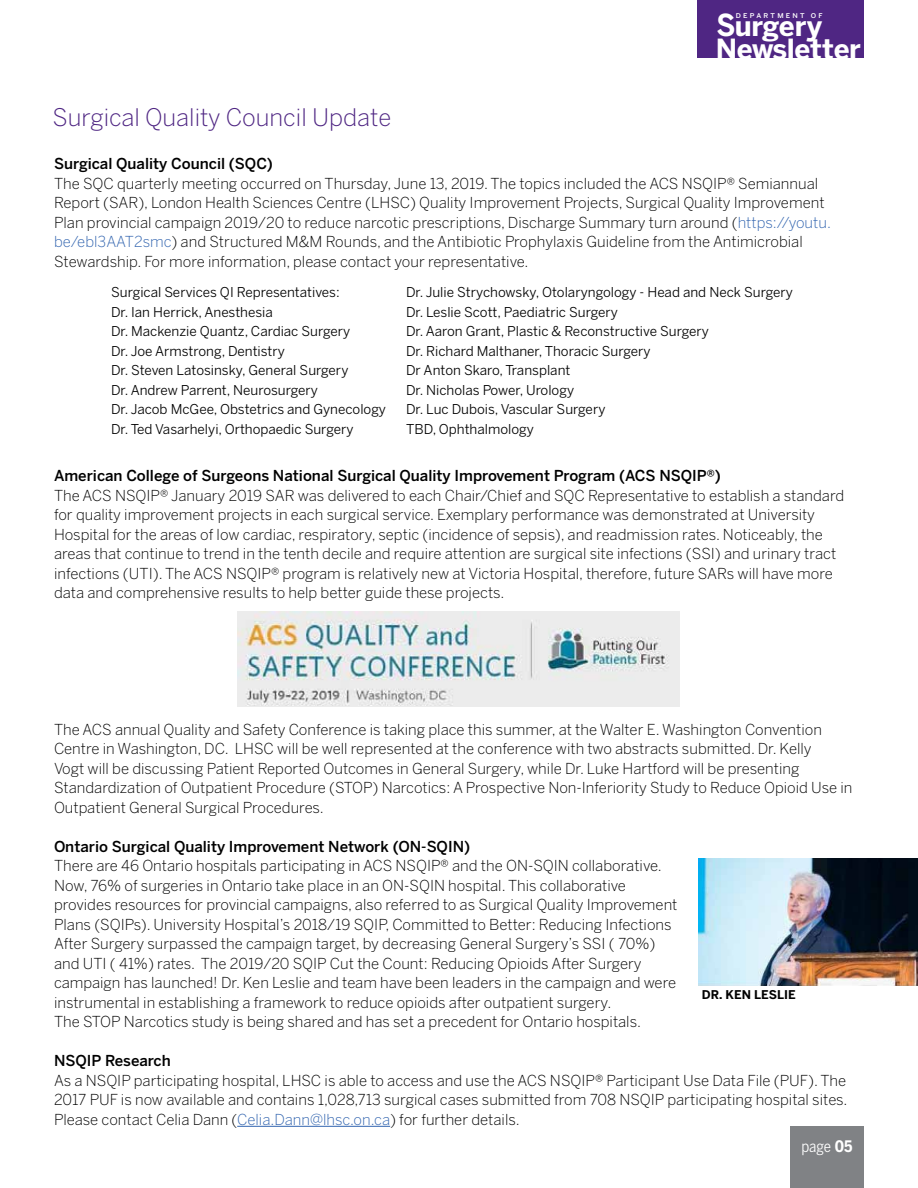
<style>
.page{position:relative;width:918px;height:1188px;background:#fff}
.page>*{position:absolute;margin:0;border:0;box-sizing:border-box;transform-origin:0 0}
.t1{font:700 27.6px "Benton Sans";letter-spacing:-.02em;color:#fff}
.t2{font:300 24px "Benton Sans";color:#4f2683}
.t3{font:15.75px "Benton Sans Cond";color:#fff}
.t4{font:300 15px/19.5px "Benton Sans";color:#000}
.t5{font:500 15px "Benton Sans";color:#000}
.t6{font:13.5px/19.5px "Benton Sans";color:#000}
.t7{font:700 12px "Benton Sans";color:#000}
.t8{font:500 6.45px "Benton Sans";letter-spacing:.32em;color:#fff;scale:1.09 1}
.s1{font-size:30px}
.s2{color:#3164af}
.s3{font-weight:700}
</style>
<div class="page">
<div style="left:698px;top:0;width:166px;height:58px;background:#4f2683"></div>
<img style="left:699px;top:858px;width:219px;height:128px">
<div style="left:790px;top:1126px;width:74px;height:62px;background:#808285"></div>
<hr style="left:237px;top:1126px;width:153px;height:1px;background:#3164af">
<img style="left:238px;top:611px;width:442px;height:96px">
<p class="t8" style="left:736px;top:12px;width:81px">Department of</p>
<h1 class="t1" style="left:716px;top:10px;width:107px"><span class="s1">S</span>urgery</h1>
<h1 class="t1" style="left:716px;top:32px;width:146px">Newsletter</h1>
<h2 class="t2" style="left:52px;top:103px;width:340px">Surgical Quality Council Update</h2>
<p class="t5" style="left:54px;top:155px;width:220px">Surgical Quality Council (SQC)</p>
<p class="t4" style="left:54px;top:173px;width:778px">The SQC quarterly meeting occurred on Thursday, June 13, 2019. The topics included the ACS NSQIP® Semiannual Report (SAR), London Health Sciences Centre (LHSC) Quality Improvement Projects, Surgical Quality Improvement Plan provincial campaign 2019/20 to reduce narcotic prescriptions, Discharge Summary turn around (<span class="s2">https://youtu. be/ebl3AAT2smc</span>) and Structured M&amp;M Rounds, and the Antibiotic Prophylaxis Guideline from the Antimicrobial Stewardship. For more information, please contact your representative.</p>
<p class="t6" style="left:111px;top:282px;width:276px">Surgical Services QI Representatives:<br>Dr. Ian Herrick, Anesthesia<br>Dr. Mackenzie Quantz, Cardiac Surgery<br>Dr. Joe Armstrong, Dentistry<br>Dr. Steven Latosinsky, General Surgery<br>Dr. Andrew Parrent, Neurosurgery<br>Dr. Jacob McGee, Obstetrics and Gynecology Dr. Ted Vasarhelyi, Orthopaedic Surgery</p>
<p class="t6" style="left:406px;top:282px;width:388px">Dr. Julie Strychowsky, Otolaryngology - Head and Neck Surgery Dr. Leslie Scott, Paediatric Surgery<br>Dr. Aaron Grant, Plastic &amp; Reconstructive Surgery<br>Dr. Richard Malthaner, Thoracic Surgery<br>Dr Anton Skaro, Transplant<br>Dr. Nicholas Power, Urology<br>Dr. Luc Dubois, Vascular Surgery<br>TBD, Ophthalmology</p>
<p class="t5" style="left:54px;top:467px;width:668px">American College of Surgeons National Surgical Quality Improvement Program (ACS NSQIP®)</p>
<p class="t4" style="left:54px;top:485px;width:792px">The ACS NSQIP® January 2019 SAR was delivered to each Chair/Chief and SQC Representative to establish a standard for quality improvement projects in each surgical service. Exemplary performance was demonstrated at University Hospital for the areas of low cardiac, respiratory, septic (incidence of sepsis), and readmission rates. Noticeably, the areas that continue to trend in the tenth decile and require attention are surgical site infections (SSI) and urinary tract infections (UTI). The ACS NSQIP® program is relatively new at Victoria Hospital, therefore, future SARs will have more data and comprehensive results to help better guide these projects.</p>
<p class="t4" style="left:54px;top:719px;width:800px">The ACS annual Quality and Safety Conference is taking place this summer, at the Walter E. Washington Convention Centre in Washington, DC. LHSC will be well represented at the conference with two abstracts submitted. Dr. Kelly<br>Vogt will be discussing Patient Reported Outcomes in General Surgery, while Dr. Luke Hartford will be presenting Standardization of Outpatient Procedure (STOP) Narcotics: A Prospective Non-Inferiority Study to Reduce Opioid Use in Outpatient General Surgical Procedures.</p>
<p class="t5" style="left:54px;top:837px;width:418px">Ontario Surgical Quality Improvement Network (ON-SQIN)</p>
<p class="t4" style="left:54px;top:856px;width:625px">There are 46 Ontario hospitals participating in ACS NSQIP® and the ON-SQIN collaborative.<br>Now, 76% of surgeries in Ontario take place in an ON-SQIN hospital. This collaborative provides resources for provincial campaigns, also referred to as Surgical Quality Improvement Plans (SQIPs). University Hospital’s 2018/19 SQIP, Committed to Better: Reducing Infections After Surgery surpassed the campaign target, by decreasing General Surgery’s SSI (↓70%) and UTI (↓41%) rates. The 2019/20 SQIP Cut the Count: Reducing Opioids After Surgery campaign has launched! Dr. Ken Leslie and team have been leaders in the campaign and were instrumental in establishing a framework to reduce opioids after outpatient surgery.<br>The STOP Narcotics study is being shared and has set a precedent for Ontario hospitals.</p>
<p class="t5" style="left:54px;top:1052px;width:118px">NSQIP Research</p>
<p class="t4" style="left:54px;top:1070px;width:795px;text-align:justify">As a NSQIP participating hospital, LHSC is able to access and use the ACS NSQIP® Participant Use Data File (PUF). The 2017 PUF is now available and contains 1,028,713 surgical cases submitted from 708 NSQIP participating hospital sites.<br>Please contact Celia Dann (<span class="s2">Celia.Dann@lhsc.on.ca</span>) for further details.</p>
<p class="t7" style="left:702px;top:988px;width:95px">Dr. Ken Leslie</p>
<p class="t3" style="left:801px;top:1137px;width:53px">page <span class="s3">05</span></p>
</div>
